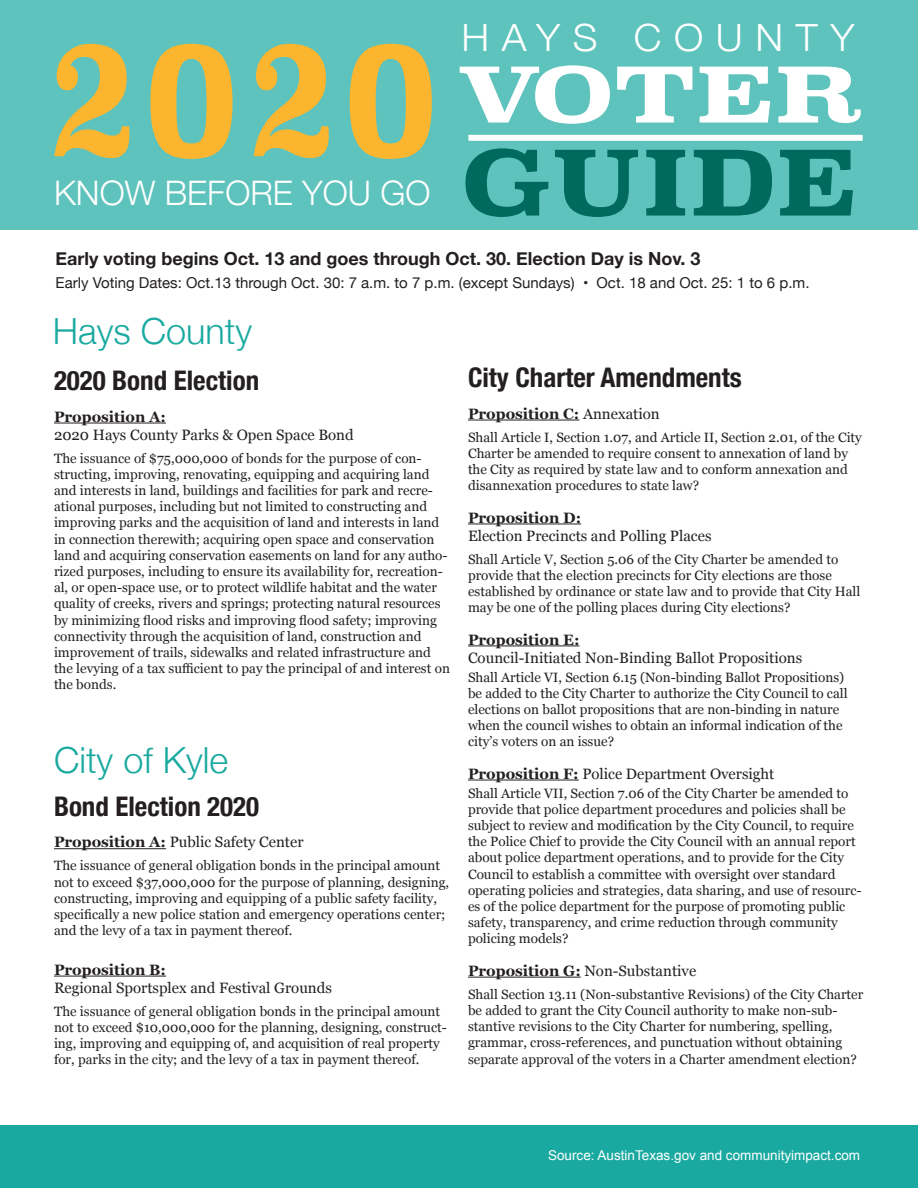
<style>
.page{position:relative;width:918px;height:1188px;background:#fff}
.page>*{position:absolute;margin:0;border:0;box-sizing:border-box;transform-origin:0 0}
.t1{font:700 165px "Superclarendon";color:#fcb52e;scale:.8 1}
.t2{font:700 88.5px "Superclarendon";color:#006a5f;scale:1.15 1}
.t3{font:700 75.3px "Superclarendon";color:#fff;scale:1.31 1}
.COUNTY_HEADS{font:300 37.5px "Helvetica Neue";letter-spacing:.32em;color:#fff;scale:1.05 1}
.COUNTY_HEADS-2{font:300 36px "Helvetica Neue";color:#19a9a0}
.COUNTY_HEADS-3{font:300 33.75px "Helvetica Neue";color:#fff}
._2020_BONDS{font:700 condensed 27px "Helvetica Neue";color:#231f20}
.t4{font:700 18px "Helvetica Neue";color:#231f20}
.PROP_HEADS{font:15px/18px "Georgia";color:#231f20}
.BODY{font:15px/18px "Georgia";color:#231f20}
.t5{font:15px "Helvetica Neue";color:#231f20}
.PROP_HEADS-2{font:700 15px "Georgia";color:#231f20}
.BODY-2{font:13.5px/16.2px "Georgia";color:#231f20}
.t6{font:13.5px "Arial";color:#fff}
.s1{font-weight:700}
.s2{font-weight:400}
</style>
<div class="page">
<div style="left:0;top:0;width:918px;height:230px;background:#5ec3bc"></div>
<hr style="left:54px;top:423px;width:112px;height:1px;background:#231f20">
<hr style="left:54px;top:848px;width:112px;height:1px;background:#231f20">
<hr style="left:54px;top:976px;width:112px;height:1px;background:#231f20">
<hr style="left:468px;top:420px;width:111px;height:1px;background:#231f20">
<hr style="left:468px;top:524px;width:113px;height:1px;background:#231f20">
<hr style="left:468px;top:645px;width:112px;height:1px;background:#231f20">
<hr style="left:468px;top:780px;width:111px;height:1px;background:#231f20">
<hr style="left:468px;top:977px;width:113px;height:1px;background:#231f20">
<div style="left:0;top:1125px;width:918px;height:63px;background:#19a9a0"></div>
<div style="left:468px;top:135px;width:395px;height:6px;background:#fff"></div>
<p class="t1" style="left:47px;top:-27px;width:492px">2020</p>
<p class="COUNTY_HEADS-3" style="left:54px;top:166px;width:378px">KNOW BEFORE YOU GO</p>
<p class="COUNTY_HEADS" style="left:461px;top:8px;width:376px">HAYS COUNTY</p>
<p class="t3" style="left:456px;top:39px;width:312px">VOTER</p>
<p class="t2" style="left:462px;top:117px;width:346px">GUIDE</p>
<p class="t4" style="left:56px;top:245px;width:647px">Early voting begins Oct. 13 and goes through Oct. 30. Election Day is Nov. 3</p>
<p class="t5" style="left:56px;top:272px;width:755px">Early Voting Dates: Oct.13 through Oct. 30: 7 a.m. to 7 p.m. (except Sundays) • Oct. 18 and Oct. 25: 1 to 6 p.m.</p>
<p class="COUNTY_HEADS-2" style="left:53px;top:302px;width:201px">Hays County</p>
<p class="_2020_BONDS" style="left:54px;top:358px;width:207px">2020 Bond Election</p>
<p class="PROP_HEADS" style="left:54px;top:407px;width:301px"><span class="s1">Proposition A:<br></span>2020 Hays County Parks &amp; Open Space Bond</p>
<p class="BODY-2" style="left:54px;top:449px;width:397px">The issuance of $75,000,000 of bonds for the purpose of con&shy;structing, improving, renovating, equipping and acquiring land and interests in land, buildings and facilities for park and recre&shy;ational purposes, including but not limited to constructing and improving parks and the acquisition of land and interests in land in connection therewith; acquiring open space and conservation land and acquiring conservation easements on land for any autho&shy;rized purposes, including to ensure its availability for, recreation&shy;al, or open-space use, or to protect wildlife habitat and the water quality of creeks, rivers and springs; protecting natural resources by minimizing flood risks and improving flood safety; improving connectivity through the acquisition of land, construction and improvement of trails, sidewalks and related infrastructure and the levying of a tax sufficient to pay the principal of and interest on the bonds.</p>
<p class="COUNTY_HEADS-2" style="left:54px;top:731px;width:176px">City of Kyle</p>
<p class="_2020_BONDS" style="left:54px;top:784px;width:207px">Bond Election 2020</p>
<p class="PROP_HEADS" style="left:54px;top:833px;width:251px"><span class="s1">Proposition A:</span> Public Safety Center</p>
<p class="BODY-2" style="left:54px;top:857px;width:397px">The issuance of general obligation bonds in the principal amount not to exceed $37,000,000 for the purpose of planning, designing, constructing, improving and equipping of a public safety facility, specifically a new police station and emergency operations center; and the levy of a tax in payment thereof.</p>
<p class="PROP_HEADS" style="left:54px;top:960px;width:279px"><span class="s1">Proposition B:<br></span>Regional Sportsplex and Festival Grounds</p>
<p class="BODY-2" style="left:54px;top:1002px;width:394px">The issuance of general obligation bonds in the principal amount not to exceed $10,000,000 for the planning, designing, construct&shy;ing, improving and equipping of, and acquisition of real property for, parks in the city; and the levy of a tax in payment thereof.</p>
<p class="_2020_BONDS" style="left:468px;top:355px;width:275px">City Charter Amendments</p>
<p class="PROP_HEADS-2" style="left:468px;top:402px;width:193px">Proposition C: <span class="s2">Annexation</span></p>
<p class="BODY-2" style="left:468px;top:428px;width:395px">Shall Article I, Section 1.07, and Article II, Section 2.01, of the City Charter be amended to require consent to annexation of land by the City as required by state law and to conform annexation and disannexation procedures to state law?</p>
<p class="PROP_HEADS" style="left:468px;top:508px;width:245px"><span class="s1">Proposition D:<br></span>Election Precincts and Polling Places</p>
<p class="BODY-2" style="left:468px;top:550px;width:394px">Shall Article V, Section 5.06 of the City Charter be amended to provide that the election precincts for City elections are those established by ordinance or state law and to provide that City Hall may be one of the polling places during City elections?</p>
<p class="BODY" style="left:468px;top:630px;width:336px"><span class="s1">Proposition E:<br></span>Council-Initiated Non-Binding Ballot Propositions</p>
<p class="BODY-2" style="left:468px;top:668px;width:381px">Shall Article VI, Section 6.15 (Non-binding Ballot Propositions) be added to the City Charter to authorize the City Council to call elections on ballot propositions that are non-binding in nature when the council wishes to obtain an informal indication of the city’s voters on an issue?</p>
<p class="BODY" style="left:468px;top:764px;width:308px"><span class="s1">Proposition F:</span> Police Department Oversight</p>
<p class="BODY-2" style="left:468px;top:784px;width:395px">Shall Article VII, Section 7.06 of the City Charter be amended to provide that police department procedures and policies shall be subject to review and modification by the City Council, to require the Police Chief to provide the City Council with an annual report about police department operations, and to provide for the City Council to establish a committee with oversight over standard operating policies and strategies, data sharing, and use of resourc&shy;es of the police department for the purpose of promoting public safety, transparency, and crime reduction through community policing models?</p>
<p class="PROP_HEADS" style="left:468px;top:961px;width:230px"><span class="s1">Proposition G:</span> Non-Substantive</p>
<p class="BODY-2" style="left:468px;top:985px;width:397px">Shall Section 13.11 (Non-substantive Revisions) of the City Charter be added to grant the City Council authority to make non-sub&shy;stantive revisions to the City Charter for numbering, spelling, grammar, cross-references, and punctuation without obtaining separate approval of the voters in a Charter amendment election?</p>
<p class="t6" style="left:548px;top:1146px;width:314px">Source: AustinTexas.gov and communityimpact.com</p>
</div>
